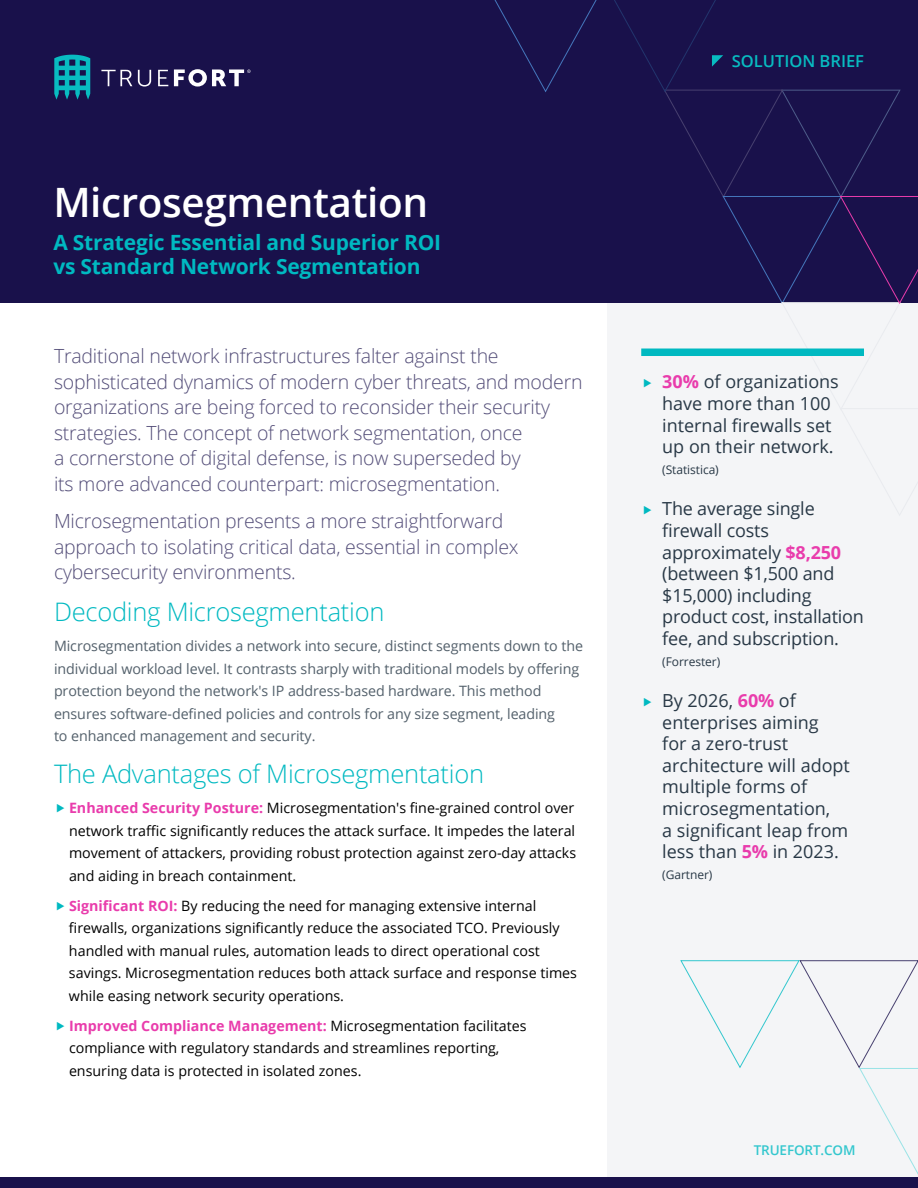
<style>
.page{position:relative;width:918px;height:1188px;background:#fff}
.page>*{position:absolute;margin:0;border:0;box-sizing:border-box;transform-origin:0 0}
.t1{font:600 40.5px "Open Sans";letter-spacing:-.01em;color:#fff}
.t2{font:300 25.5px "Open Sans";letter-spacing:-.01em;color:#00b9c1}
.t3{font:700 21px/24px "Open Sans";letter-spacing:-.01em;color:#00b9c1}
.t4{font:300 19.5px/25.5px "Open Sans";letter-spacing:-.01em;color:#534d78}
.t5{font:18px/21.6px "Open Sans";color:#283846}
.t6{font:600 16.5px "Open Sans";color:#08bcc1}
.t7{font:14.25px/22.5px "Open Sans";color:#000}
.t8{font:14.25px/22.5px "Open Sans";letter-spacing:-.005em;color:#53606b}
.t9{font:600 13.5px "Open Sans";letter-spacing:-.01em;color:#33c7ce}
.t10{font:12px "Open Sans";letter-spacing:-.005em;color:#283846}
.s1{font-weight:700;color:#e93cac}
</style>
<div class="page">
<div style="left:607px;top:303px;width:311px;height:874px;background:#f4f5f7"></div>
<div style="left:0;top:0;width:918px;height:303px;background:#19114b"></div>
<svg style="left:101px;top:70px;width:31px;height:16px"></svg>
<svg style="left:138px;top:70px;width:13px;height:17px"></svg>
<svg style="left:158px;top:70px;width:10px;height:16px"></svg>
<svg style="left:54px;top:55px;width:36px;height:45px"></svg>
<svg style="left:174px;top:69px;width:77px;height:18px"></svg>
<div style="left:0;top:1177px;width:918px;height:11px;background:#19114b"></div>
<svg style="left:680px;top:960px;width:238px;height:215px"></svg>
<svg style="left:494px;top:0;width:424px;height:515px"></svg>
<h1 class="t1" style="left:53px;top:186px;width:376px">Microsegmentation</h1>
<h3 class="t3" style="left:53px;top:230px;width:389px">A Strategic Essential and Superior ROI vs Standard Network Segmentation</h3>
<p class="t4" style="left:54px;top:346px;width:530px">Traditional network infrastructures falter against the sophisticated dynamics of modern cyber threats, and modern organizations are being forced to reconsider their security strategies. The concept of network segmentation, once<br>a cornerstone of digital defense, is now superseded by<br>its more advanced counterpart: microsegmentation.</p>
<h3 class="t4" style="left:54px;top:511px;width:466px">Microsegmentation presents a more straightforward approach to isolating critical data, essential in complex cybersecurity environments.</h3>
<h2 class="t2" style="left:54px;top:602px;width:332px">Decoding Microsegmentation</h2>
<p class="t8" style="left:54px;top:636px;width:531px">Microsegmentation divides a network into secure, distinct segments down to the individual workload level. It contrasts sharply with traditional models by offering protection beyond the network's IP address-based hardware. This method ensures software-defined policies and controls for any size segment, leading<br>to enhanced management and security.</p>
<h2 class="t2" style="left:54px;top:764px;width:432px">The Advantages of Microsegmentation</h2>
<p class="t7" style="left:69px;top:797px;width:509px"><span class="s1">Enhanced Security Posture:</span> Microsegmentation's fine-grained control over network traffic significantly reduces the attack surface. It impedes the lateral movement of attackers, providing robust protection against zero-day attacks and aiding in breach containment.</p>
<p class="t7" style="left:69px;top:896px;width:510px"><span class="s1">Significant ROI:</span> By reducing the need for managing extensive internal firewalls, organizations significantly reduce the associated TCO. Previously handled with manual rules, automation leads to direct operational cost savings. Microsegmentation reduces both attack surface and response times while easing network security operations.</p>
<p class="t7" style="left:69px;top:1016px;width:459px"><span class="s1">Improved Compliance Management:</span> Microsegmentation facilitates compliance with regulatory standards and streamlines reporting, ensuring data is protected in isolated zones.</p>
<p class="t6" style="left:732px;top:54px;width:134px">SOLUTION BRIEF</p>
<p class="t5" style="left:662px;top:371px;width:178px"><span class="s1">30%</span> of organizations have more than 100 internal firewalls set up on their network.</p>
<p class="t10" style="left:662px;top:465px;width:58px">(Statistica)</p>
<p class="t5" style="left:662px;top:500px;width:203px">The average single firewall costs approximately <span class="s1">$8,250 </span>(between $1,500 and $15,000) including product cost, installation fee, and subscription.</p>
<p class="t10" style="left:662px;top:657px;width:60px">(Forrester)</p>
<p class="t5" style="left:662px;top:691px;width:189px">By 2026, <span class="s1">60%</span> of enterprises aiming<br>for a zero-trust architecture will adopt multiple forms of microsegmentation,<br>a significant leap from less than <span class="s1">5%</span> in 2023.</p>
<p class="t10" style="left:662px;top:870px;width:52px">(Gartner)</p>
<p class="t9" style="left:754px;top:1145px;width:103px">TRUEFORT.COM</p>
</div>
